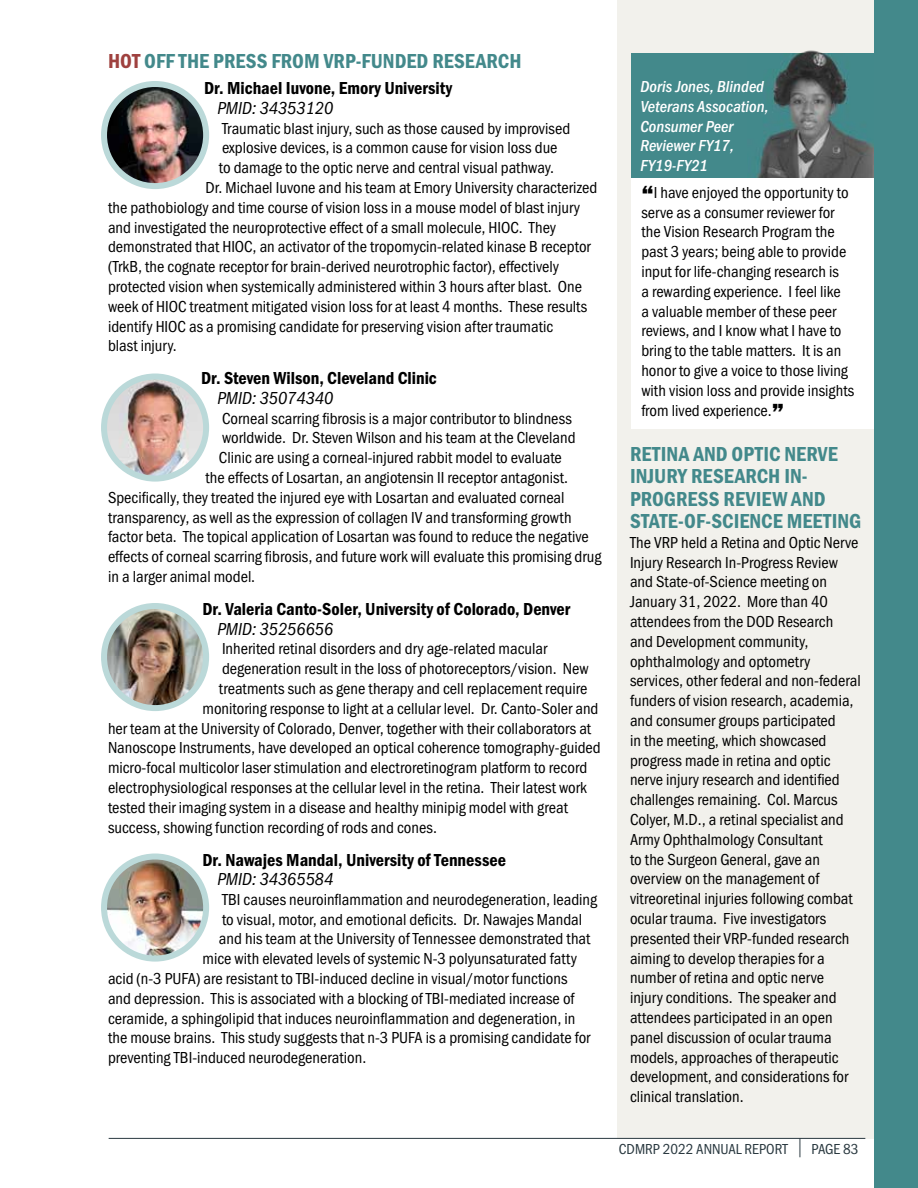
<style>
.page{position:relative;width:918px;height:1188px;background:#fff}
.page>*{position:absolute;margin:0;border:0;box-sizing:border-box;transform-origin:0 0}
.t1{font:21px/22.5px "Franklin Gothic URW Con Dem";color:#43898b}
.t2{font:18px "Franklin Gothic URW Con Dem";color:#000}
.t3{font:18px "Franklin Gothic URW Con Boo Ita";color:#000}
.t4{font:16.5px/19.8px "Franklin Gothic URW Con Boo";color:#000}
.t5{font:16.5px/19.8px "Franklin Gothic URW Con Med Ita";color:#fff}
.t6{font:15px "Franklin Gothic URW Con Boo";color:#2a3940}
.s1{color:#9f413f}
.s2{font-family:"Franklin Gothic";font-weight:800;font-size:27px}
.s3{font-family:"Garamond";font-size:21px}
</style>
<div class="page">
<div style="left:618px;top:0;width:300px;height:1139px;background:#f2f1ec"></div>
<div style="left:631px;top:169px;width:243px;height:259px;background:#fff"></div>
<div style="left:631px;top:54px;width:287px;height:124px;background:#43898b"></div>
<img style="left:747px;top:50px;width:127px;height:128px">
<hr style="left:109px;top:1138px;width:756px;height:1px;background:#2a3940">
<div style="left:874px;top:0;width:44px;height:1188px;background:#43898b"></div>
<img style="left:104px;top:84px;width:101px;height:102px">
<div style="left:101px;top:81px;width:108px;height:108px;border:6px solid #bbd9d9;border-radius:50%"></div>
<img style="left:104px;top:379px;width:102px;height:96px">
<div style="left:101px;top:374px;width:108px;height:108px;border:6px solid #bbd9d9;border-radius:50%"></div>
<img style="left:104px;top:606px;width:102px;height:102px;border-radius:51px">
<div style="left:101px;top:603px;width:108px;height:108px;border:6px solid #bbd9d9;border-radius:50%"></div>
<img style="left:104px;top:857px;width:102px;height:102px;border-radius:51px">
<div style="left:101px;top:854px;width:108px;height:108px;border:6px solid #bbd9d9;border-radius:50%"></div>
<p class="t1" style="left:108px;top:49px;width:415px"><span class="s1">HOT</span> OFF THE PRESS FROM VRP-FUNDED RESEARCH</p>
<p class="t2" style="left:204px;top:76px;width:250px">Dr. Michael Iuvone, Emory University</p>
<p class="t3" style="left:218px;top:98px;width:117px">PMID: 34353120</p>
<p class="t4" style="left:222px;top:118px;width:350px">Traumatic blast injury, such as those caused by improvised</p>
<p class="t4" style="left:222px;top:138px;width:337px">explosive devices, is a common cause for vision loss due</p>
<p class="t4" style="left:219px;top:157px;width:337px">to damage to the optic nerve and central visual pathway.</p>
<p class="t4" style="left:206px;top:177px;width:393px">Dr. Michael Iuvone and his team at Emory University characterized</p>
<p class="t4" style="left:108px;top:197px;width:474px">the pathobiology and time course of vision loss in a mouse model of blast injury</p>
<p class="t4" style="left:108px;top:217px;width:450px">and investigated the neuroprotective effect of a small molecule, HIOC. They</p>
<p class="t4" style="left:108px;top:237px;width:484px">demonstrated that HIOC, an activator of the tropomycin-related kinase B receptor</p>
<p class="t4" style="left:108px;top:256px;width:452px">(TrkB, the cognate receptor for brain-derived neurotrophic factor), effectively</p>
<p class="t4" style="left:108px;top:276px;width:476px">protected vision when systemically administered within 3 hours after blast. One</p>
<p class="t4" style="left:108px;top:296px;width:481px">week of HIOC treatment mitigated vision loss for at least 4 months. These results</p>
<p class="t4" style="left:108px;top:316px;width:447px">identify HIOC as a promising candidate for preserving vision after traumatic</p>
<p class="t4" style="left:108px;top:336px;width:70px">blast injury.</p>
<p class="t2" style="left:201px;top:366px;width:237px">Dr. Steven Wilson, Cleveland Clinic</p>
<p class="t3" style="left:218px;top:388px;width:117px">PMID: 35074340</p>
<p class="t4" style="left:222px;top:408px;width:352px">Corneal scarring fibrosis is a major contributor to blindness</p>
<p class="t4" style="left:222px;top:428px;width:355px">worldwide. Dr. Steven Wilson and his team at the Cleveland</p>
<p class="t4" style="left:219px;top:448px;width:344px">Clinic are using a corneal-injured rabbit model to evaluate</p>
<p class="t4" style="left:206px;top:467px;width:364px">the effects of Losartan, an angiotensin II receptor antagonist.</p>
<p class="t4" style="left:108px;top:487px;width:458px">Specifically, they treated the injured eye with Losartan and evaluated corneal</p>
<p class="t4" style="left:108px;top:507px;width:465px">transparency, as well as the expression of collagen IV and transforming growth</p>
<p class="t4" style="left:108px;top:527px;width:482px">factor beta. The topical application of Losartan was found to reduce the negative</p>
<p class="t4" style="left:108px;top:547px;width:495px">effects of corneal scarring fibrosis, and future work will evaluate this promising drug</p>
<p class="t4" style="left:108px;top:566px;width:149px">in a larger animal model.</p>
<p class="t2" style="left:202px;top:597px;width:369px">Dr. Valeria Canto-Soler, University of Colorado, Denver</p>
<p class="t3" style="left:217px;top:619px;width:117px">PMID: 35256656</p>
<p class="t4" style="left:222px;top:639px;width:327px">Inherited retinal disorders and dry age-related macular</p>
<p class="t4" style="left:222px;top:658px;width:368px">degeneration result in the loss of photoreceptors/vision. New</p>
<p class="t4" style="left:219px;top:678px;width:370px">treatments such as gene therapy and cell replacement require</p>
<p class="t4" style="left:202px;top:698px;width:397px">monitoring response to light at a cellular level. Dr. Canto-Soler and</p>
<p class="t4" style="left:108px;top:718px;width:485px">her team at the University of Colorado, Denver, together with their collaborators at</p>
<p class="t4" style="left:108px;top:738px;width:494px">Nanoscope Instruments, have developed an optical coherence tomography-guided</p>
<p class="t4" style="left:108px;top:757px;width:481px">micro-focal multicolor laser stimulation and electroretinogram platform to record</p>
<p class="t4" style="left:108px;top:777px;width:481px">electrophysiological responses at the cellular level in the retina. Their latest work</p>
<p class="t4" style="left:108px;top:797px;width:461px">tested their imaging system in a disease and healthy minipig model with great</p>
<p class="t4" style="left:108px;top:817px;width:331px">success, showing function recording of rods and cones.</p>
<p class="t2" style="left:202px;top:848px;width:305px">Dr. Nawajes Mandal, University of Tennessee</p>
<p class="t3" style="left:217px;top:869px;width:117px">PMID: 34365584</p>
<p class="t4" style="left:222px;top:889px;width:377px">TBI causes neuroinflammation and neurodegeneration, leading</p>
<p class="t4" style="left:222px;top:909px;width:362px">to visual, motor, and emotional deficits. Dr. Nawajes Mandal</p>
<p class="t4" style="left:219px;top:929px;width:373px">and his team at the University of Tennessee demonstrated that</p>
<p class="t4" style="left:202px;top:949px;width:376px">mice with elevated levels of systemic N-3 polyunsaturated fatty</p>
<p class="t4" style="left:108px;top:968px;width:461px">acid (n-3 PUFA) are resistant to TBI-induced decline in visual/motor functions</p>
<p class="t4" style="left:108px;top:988px;width:468px">and depression. This is associated with a blocking of TBI-mediated increase of</p>
<p class="t4" style="left:108px;top:1008px;width:469px">ceramide, a sphingolipid that induces neuroinflammation and degeneration, in</p>
<p class="t4" style="left:108px;top:1028px;width:484px">the mouse brains. This study suggests that n-3 PUFA is a promising candidate for</p>
<p class="t4" style="left:108px;top:1048px;width:260px">preventing TBI-induced neurodegeneration.</p>
<p class="t5" style="left:640px;top:76px;width:130px">Doris Jones, Blinded<br>Veterans Assocation,<br>Consumer Peer<br>Reviewer FY17,<br>FY19-FY21</p>
<p class="t4" style="left:641px;top:182px;width:215px"><span class="s2">“</span>I have enjoyed the opportunity to serve as a consumer reviewer for the Vision Research Program the past 3 years; being able to provide input for life-changing research is<br>a rewarding experience. I feel like<br>a valuable member of these peer reviews, and I know what I have to bring to the table matters. It is an honor to give a voice to those living with vision loss and provide insights from lived experience.<span class="s2">”</span></p>
<p class="t1" style="left:630px;top:441px;width:233px">RETINA AND OPTIC NERVE<br>INJURY RESEARCH IN-<br>PROGRESS REVIEW AND<br>STATE-OF-SCIENCE MEETING</p>
<p class="t4" style="left:630px;top:532px;width:232px">The VRP held a Retina and Optic Nerve Injury Research In-Progress Review and State-of-Science meeting on January 31, 2022. More than 40 attendees from the DOD Research<br>and Development community, ophthalmology and optometry services, other federal and non-federal funders of vision research, academia, and consumer groups participated<br>in the meeting, which showcased progress made in retina and optic nerve injury research and identified challenges remaining. Col. Marcus Colyer, M.D., a retinal specialist and Army Ophthalmology Consultant<br>to the Surgeon General, gave an overview on the management of vitreoretinal injuries following combat ocular trauma. Five investigators presented their VRP-funded research aiming to develop therapies for a number of retina and optic nerve injury conditions. The speaker and attendees participated in an open panel discussion of ocular trauma models, approaches of therapeutic development, and considerations for clinical translation.</p>
<p class="t6" style="left:619px;top:1140px;width:241px">CDMRP 2022 ANNUAL REPORT <span class="s3">|</span> PAGE 83</p>
</div>
